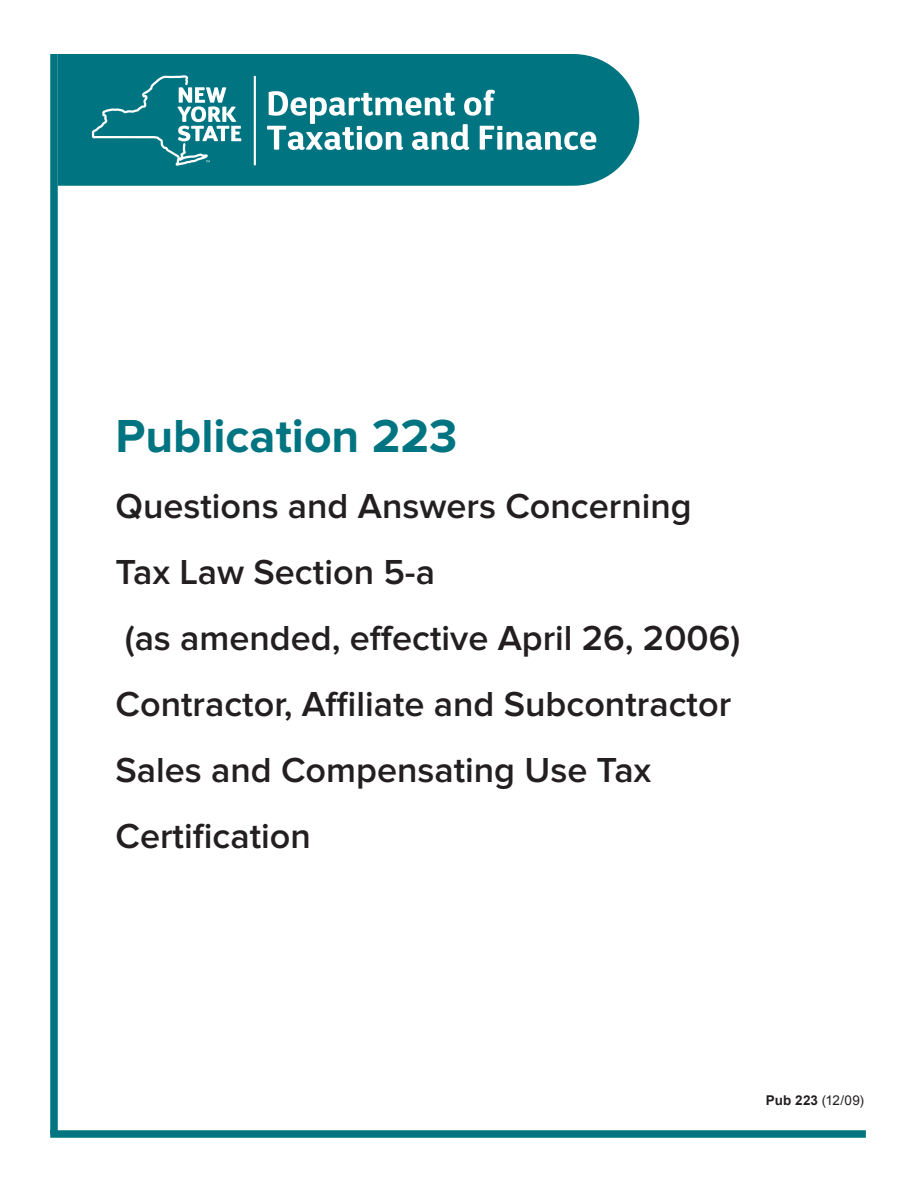
<style>
.page{position:relative;width:918px;height:1188px;background:#fff}
.page>*{position:absolute;margin:0;border:0;box-sizing:border-box;transform-origin:0 0}
.t1{font:700 48px "Proxima Nova";color:#007481}
.t2{font:600 36px/66px "Proxima Nova";color:#231f20}
.t3{font:13.5px "Arial";color:#231f20}
.s1{font-weight:700}
</style>
<div class="page">
<div style="left:50px;top:54px;width:8px;height:1080px;background:#007481"></div>
<div style="left:50px;top:1130px;width:816px;height:8px;background:#007481"></div>
<div style="left:58px;top:54px;width:581px;height:132px;background:#007481"></div>
<svg style="left:267px;top:90px;width:329px;height:60px"></svg>
<hr style="left:254px;top:76px;width:2px;height:89px;background:#fff">
<svg style="left:92px;top:75px;width:149px;height:91px;background:#298a95"></svg>
<p class="t1" style="left:116px;top:408px;width:343px">Publication 223</p>
<p class="t2" style="left:116px;top:474px;width:578px">Questions and Answers Concerning</p>
<p class="t2" style="left:116px;top:540px;width:321px">Tax Law Section 5-a</p>
<p class="t2" style="left:125px;top:606px;width:617px">(as amended, effective April 26, 2006)</p>
<p class="t2" style="left:116px;top:672px;width:617px">Contractor, Affiliate and Subcontractor</p>
<p class="t2" style="left:116px;top:738px;width:537px">Sales and Compensating Use Tax<br>Certification</p>
<p class="t3" style="left:766px;top:1091px;width:100px"><span class="s1">Pub 223</span> (12/09)</p>
</div>
